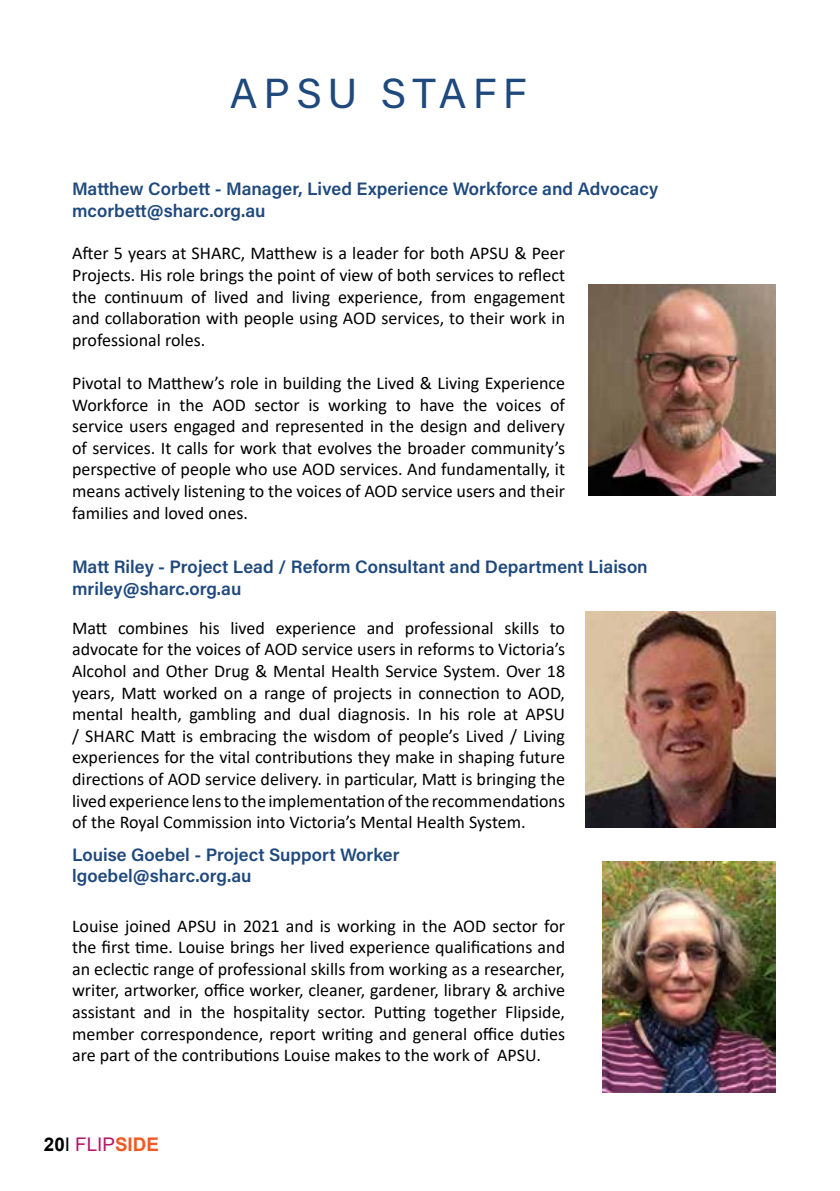
<style>
.page{position:relative;width:840px;height:1191px;background:#fff}
.page>*{position:absolute;margin:0;border:0;box-sizing:border-box;transform-origin:0 0}
.t1{font:42px "Acumin Pro";letter-spacing:.145em;color:#1f497d}
.t2{font:18.8px "Arial";color:#b51867}
.t3{font:18px/21.6px "Calibri";color:#000;text-align:justify}
.t4{font:18px/21.6px "Acumin Variable Concept";color:#1f497d}
.s1{font-weight:700;color:#000}
.s2{color:#000}
.s3{font-weight:700;color:#f15a22}
</style>
<div class="page">
<img style="left:602px;top:861px;width:173px;height:231px">
<img style="left:585px;top:612px;width:190px;height:215px">
<img style="left:588px;top:285px;width:187px;height:210px">
<h1 class="t1" style="left:229px;top:65px;width:298px">APSU STAFF</h1>
<p class="t4" style="left:72px;top:177px;width:587px">Matthew Corbett - Manager, Lived Experience Workforce and Advocacy mcorbett@sharc.org.au</p>
<p class="t3" style="left:72px;top:242px;width:494px">After 5 years at SHARC, Matthew is a leader for both APSU &amp; Peer Projects. His role brings the point of view of both services to reflect the continuum of lived and living experience, from engagement and collaboration with people using AOD services, to their work in professional roles.</p>
<p class="t3" style="left:72px;top:372px;width:494px">Pivotal to Matthew’s role in building the Lived &amp; Living Experience Workforce in the AOD sector is working to have the voices of service users engaged and represented in the design and delivery of services. It calls for work that evolves the broader community’s perspective of people who use AOD services. And fundamentally, it means actively listening to the voices of AOD service users and their families and loved ones.</p>
<p class="t4" style="left:72px;top:555px;width:577px">Matt Riley - Project Lead / Reform Consultant and Department Liaison mriley@sharc.org.au</p>
<p class="t3" style="left:72px;top:616px;width:494px">Matt combines his lived experience and professional skills to advocate for the voices of AOD service users in reforms to Victoria’s Alcohol and Other Drug &amp; Mental Health Service System. Over 18 years, Matt worked on a range of projects in connection to AOD, mental health, gambling and dual diagnosis. In his role at APSU / SHARC Matt is embracing the wisdom of people’s Lived / Living experiences for the vital contributions they make in shaping future directions of AOD service delivery. in particular, Matt is bringing the lived experience lens to the implementation of the recommendations of the Royal Commission into Victoria’s Mental Health System.</p>
<p class="t4" style="left:72px;top:843px;width:329px">Louise Goebel - Project Support Worker lgoebel@sharc.org.au</p>
<p class="t3" style="left:72px;top:914px;width:494px">Louise joined APSU in 2021 and is working in the AOD sector for the first time. Louise brings her lived experience qualifications and an eclectic range of professional skills from working as a researcher, writer, artworker, office worker, cleaner, gardener, library &amp; archive assistant and in the hospitality sector. Putting together Flipside, member correspondence, report writing and general office duties are part of the contributions Louise makes to the work of APSU.</p>
<p class="t2" style="left:44px;top:1131px;width:116px"><span class="s1">20</span><span class="s2">I</span> FLIP<span class="s3">SIDE</span></p>
</div>
